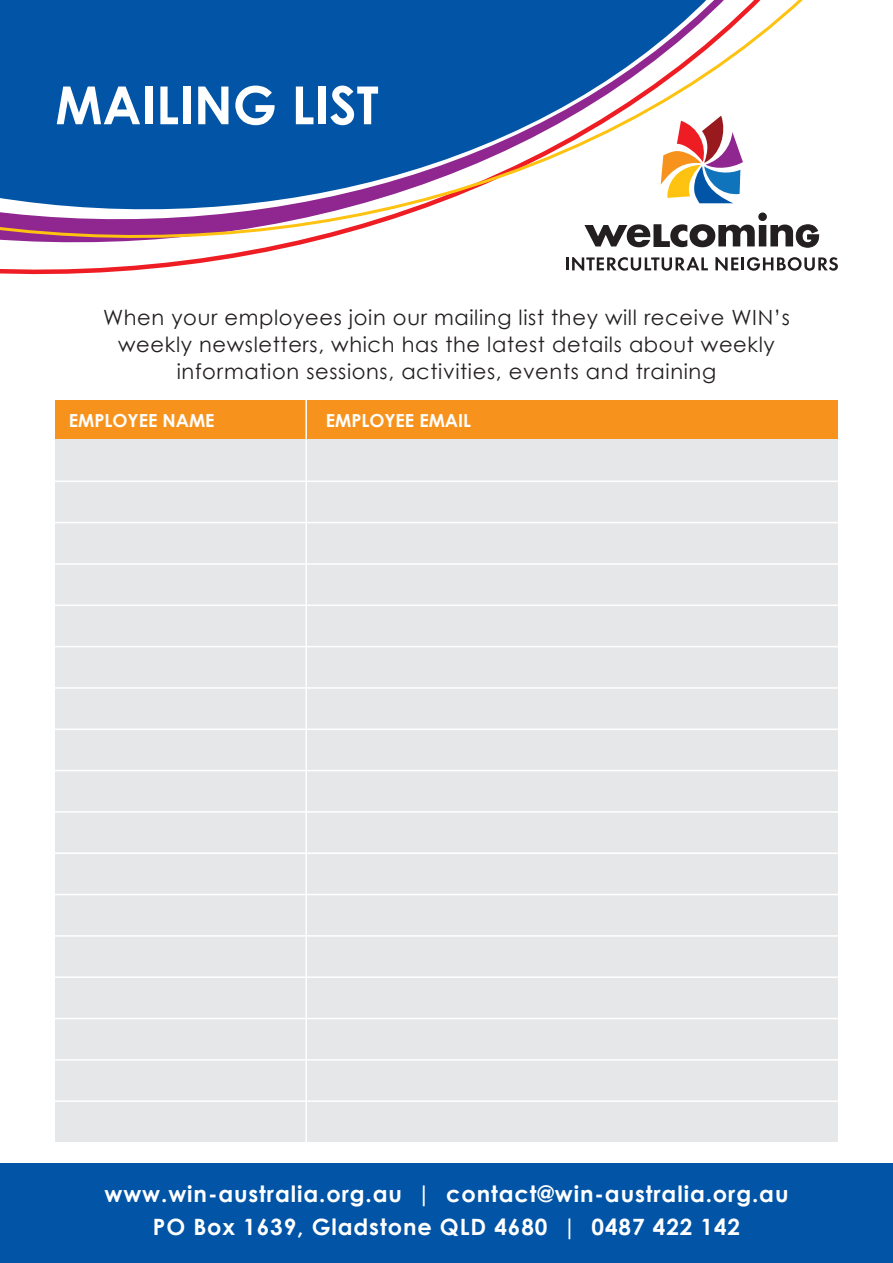
<style>
.page{position:relative;width:893px;height:1263px;background:#fff}
.page>*{position:absolute;margin:0;border:0;box-sizing:border-box;transform-origin:0 0}
.t1{font:700 52.5px "Century Gothic";color:#fff}
.t2{font:700 22.5px "Century Gothic";letter-spacing:.04em;color:#fff}
.t3{font:21px/27px "Century Gothic";letter-spacing:.03em;color:#231f20;text-align:center}
.t4{font:700 18px "Century Gothic";color:#fff}
</style>
<div class="page">
<svg style="left:834px;top:257px;width:4px;height:14px"></svg>
<svg style="left:0;top:0;width:834px;height:275px"></svg>
<div style="left:0;top:1164px;width:893px;height:99px;background:#0154a6"></div>
<div style="left:55px;top:403px;width:783px;height:739px;background:#e6e7e9"></div>
<div style="left:55px;top:401px;width:783px;height:38px;background:#f7931d"></div>
<hr style="left:305px;top:399px;width:2px;height:748px;background:#fff">
<hr style="left:48px;top:480px;width:797px;height:2px;background:#fff">
<hr style="left:48px;top:522px;width:797px;height:1px;background:#fff">
<hr style="left:48px;top:563px;width:797px;height:2px;background:#fff">
<hr style="left:48px;top:604px;width:797px;height:2px;background:#fff">
<hr style="left:48px;top:646px;width:797px;height:1px;background:#fff">
<hr style="left:48px;top:687px;width:797px;height:2px;background:#fff">
<hr style="left:48px;top:728px;width:797px;height:2px;background:#fff">
<hr style="left:48px;top:770px;width:797px;height:1px;background:#fff">
<hr style="left:48px;top:811px;width:797px;height:2px;background:#fff">
<hr style="left:48px;top:852px;width:797px;height:2px;background:#fff">
<hr style="left:48px;top:894px;width:797px;height:1px;background:#fff">
<hr style="left:48px;top:935px;width:797px;height:2px;background:#fff">
<hr style="left:48px;top:976px;width:797px;height:2px;background:#fff">
<hr style="left:48px;top:1018px;width:797px;height:1px;background:#fff">
<hr style="left:48px;top:1059px;width:797px;height:2px;background:#fff">
<hr style="left:48px;top:1100px;width:797px;height:2px;background:#fff">
<p class="t1" style="left:55px;top:72px;width:325px">MAILING LIST</p>
<p class="t3" style="left:103px;top:304px;width:688px">When your employees join our mailing list they will receive WIN’s</p>
<p class="t3" style="left:118px;top:331px;width:658px">weekly newsletters, which has the latest details about weekly information sessions, activities, events and training</p>
<p class="t4" style="left:69px;top:409px;width:147px">EMPLOYEE NAME</p>
<p class="t4" style="left:326px;top:409px;width:147px">EMPLOYEE EMAIL</p>
<p class="t2" style="left:104px;top:1179px;width:686px">www.win-australia.org.au | contact@win-australia.org.au</p>
<p class="t2" style="left:153px;top:1212px;width:589px">PO Box 1639, Gladstone QLD 4680 | 0487 422 142</p>
</div>
